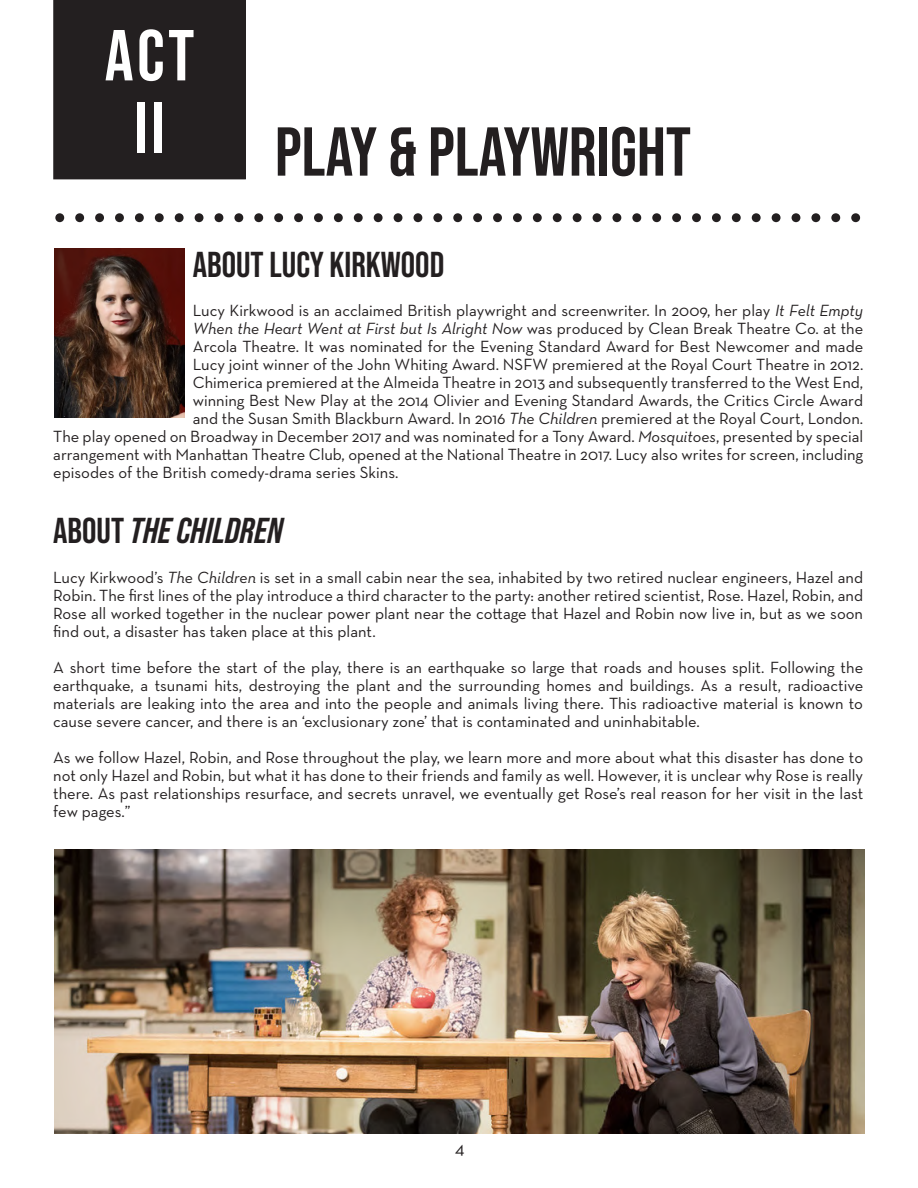
<style>
.page{position:relative;width:918px;height:1188px;background:#fff}
.page>*{position:absolute;margin:0;border:0;box-sizing:border-box;transform-origin:0 0}
.t1{font:72px "Bebas Neue";color:#fff}
.t2{font:69px "Bebas Neue";color:#231f20}
.t3{font:700 52.5px "Neutraface Text";color:#231f20}
.t4{font:700 36px "Bebas Neue Pro";color:#231f20}
.t5{font:italic 700 36px "Bebas Neue Pro";color:#231f20}
.t6{font:18px "Neutraface Text";color:#231f20}
.t7{font:16.5px/18px "Neutraface Text";color:#231f20;text-align:justify}
.t8{font:italic 16.5px "Neutraface Text";color:#231f20}
.s1{font-style:italic}
.s2{font-style:normal}
</style>
<div class="page">
<div style="left:54px;top:0;width:191px;height:179px;background:#231f20"></div>
<div style="left:53px;top:0;width:193px;height:179px;border:2px solid #231f20"></div>
<img style="left:54px;top:249px;width:130px;height:168px">
<img style="left:55px;top:850px;width:810px;height:284px">
<p class="t1" style="left:105px;top:15px;width:91px">ACT</p>
<p class="t1" style="left:134px;top:87px;width:33px">II</p>
<p class="t2" style="left:275px;top:113px;width:418px">PLAY &amp; PLAYWRIGHT</p>
<p class="t3" style="left:53px;top:170px;width:810px">.........................................</p>
<p class="t4" style="left:193px;top:244px;width:253px">ABOUT LUCY KIRKWOOD</p>
<p class="t7" style="left:193px;top:301px;width:672px">Lucy Kirkwood is an acclaimed British playwright and screenwriter. In 2009, her play <span class="s1">It Felt Empty</span></p>
<p class="t8" style="left:193px;top:318px;width:672px">When the Heart Went at First but Is Alright Now <span class="s2">was produced by Clean Break Theatre Co. at the</span></p>
<p class="t7" style="left:193px;top:337px;width:672px">Arcola Theatre. It was nominated for the Evening Standard Award for Best Newcomer and made</p>
<p class="t7" style="left:193px;top:355px;width:672px">Lucy joint winner of the John Whiting Award. NSFW premiered at the Royal Court Theatre in 2012.</p>
<p class="t7" style="left:193px;top:373px;width:672px">Chimerica premiered at the Almeida Theatre in 2013 and subsequently transferred to the West End,</p>
<p class="t7" style="left:193px;top:391px;width:672px">winning Best New Play at the 2014 Olivier and Evening Standard Awards, the Critics Circle Award</p>
<p class="t7" style="left:193px;top:409px;width:672px">and the Susan Smith Blackburn Award. In 2016 <span class="s1">The Children</span> premiered at the Royal Court, London.</p>
<p class="t7" style="left:53px;top:427px;width:812px">The play opened on Broadway in December 2017 and was nominated for a Tony Award. <span class="s1">Mosquitoes</span>, presented by special</p>
<p class="t7" style="left:53px;top:445px;width:811px">arrangement with Manhattan Theatre Club, opened at the National Theatre in 2017. Lucy also writes for screen, including</p>
<p class="t7" style="left:53px;top:463px;width:347px">episodes of the British comedy-drama series Skins.</p>
<p class="t5" style="left:53px;top:510px;width:231px"><span class="s2">ABOUT</span> THE CHILDREN</p>
<p class="t7" style="left:53px;top:568px;width:811px">Lucy Kirkwood’s <span class="s1">The Children</span> is set in a small cabin near the sea, inhabited by two retired nuclear engineers, Hazel and Robin. The first lines of the play introduce a third character to the party: another retired scientist, Rose. Hazel, Robin, and Rose all worked together in the nuclear power plant near the cottage that Hazel and Robin now live in, but as we soon find out, a disaster has taken place at this plant.</p>
<p class="t7" style="left:53px;top:658px;width:812px">A short time before the start of the play, there is an earthquake so large that roads and houses split. Following the earthquake, a tsunami hits, destroying the plant and the surrounding homes and buildings. As a result, radioactive materials are leaking into the area and into the people and animals living there. This radioactive material is known to cause severe cancer, and there is an ‘exclusionary zone’ that is contaminated and uninhabitable.</p>
<p class="t7" style="left:53px;top:748px;width:812px">As we follow Hazel, Robin, and Rose throughout the play, we learn more and more about what this disaster has done to not only Hazel and Robin, but what it has done to their friends and family as well. However, it is unclear why Rose is really there. As past relationships resurface, and secrets unravel, we eventually get Rose’s real reason for her visit in the last few pages.”</p>
<p class="t6" style="left:455px;top:1137px;width:11px">4</p>
</div>
